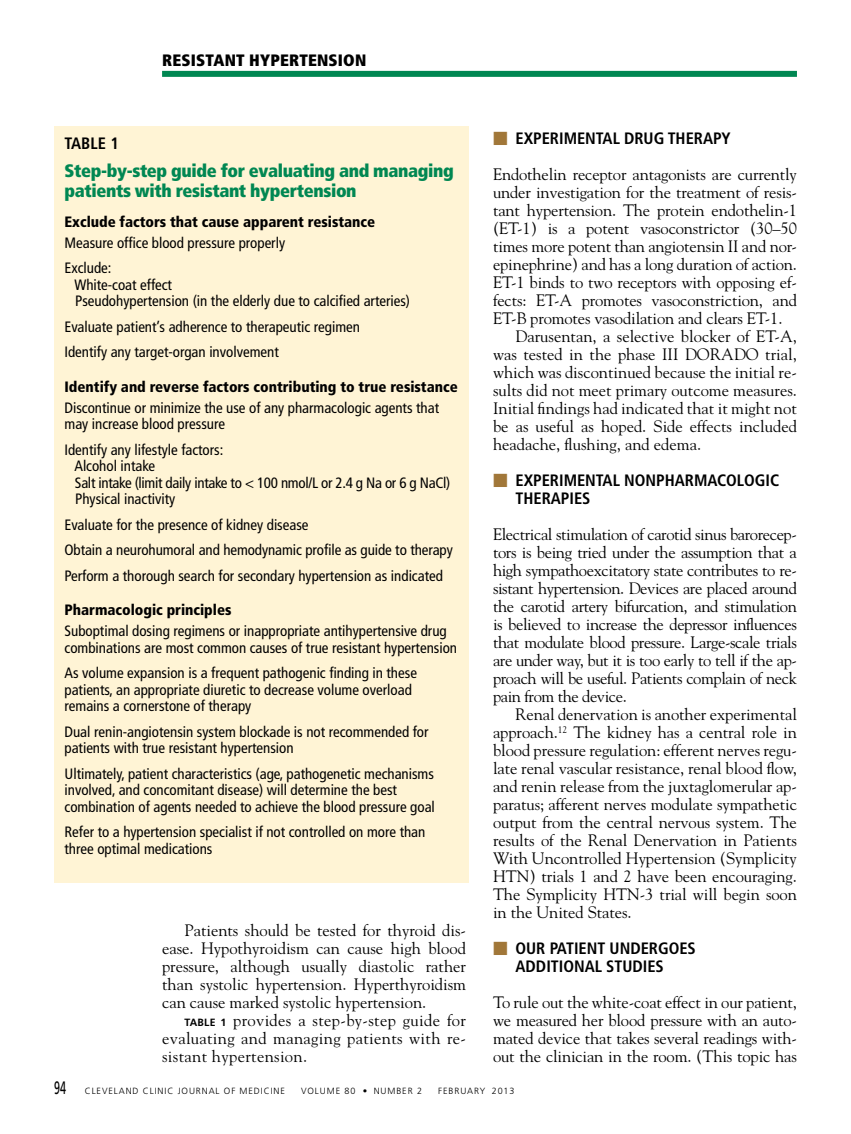
<style>
.page{position:relative;width:851px;height:1134px;background:#fff}
.page>*{position:absolute;margin:0;border:0;box-sizing:border-box;transform-origin:0 0}
.t1{font:900 condensed 18px/19.5px "Frutiger LT Std";letter-spacing:-.02em;color:#008752}
.t2{font:16.5px/18px "Goudy Std";letter-spacing:-.005em;color:#000;text-align:justify}
.t3{font:700 condensed 16.5px/18px "Frutiger LT Std";color:#000}
.t4{font:900 condensed 16.5px "Frutiger LT Std";letter-spacing:.01em;color:#000}
.t5{font:condensed 15px/16.5px "Frutiger LT Std";color:#000}
.t6{font:900 condensed 15px "Frutiger LT Std";color:#000}
.t7{font:300 9px "Frutiger LT Std";letter-spacing:.1em;color:#000}
.s1{font-family:"Frutiger LT Std";font-weight:700;font-size:10.5px}
.s2{font-family:"Universal Std Newswith Comm Pi";font-weight:400;font-stretch:normal;color:#a17739}
.s3{font-weight:400;font-size:18px}
</style>
<div class="page">
<div style="left:54px;top:126px;width:414px;height:757px;background:#fff4d5"></div>
<div style="left:162px;top:71px;width:634px;height:6px;background:#008752"></div>
<p class="t4" style="left:162px;top:51px;width:206px">RESISTANT HYPERTENSION</p>
<p class="t3" style="left:64px;top:134px;width:56px">TABLE 1</p>
<p class="t1" style="left:64px;top:161px;width:391px">Step-by-step guide for evaluating and managing patients with resistant hypertension</p>
<p class="t6" style="left:64px;top:213px;width:312px">Exclude factors that cause apparent resistance</p>
<p class="t5" style="left:64px;top:230px;width:222px;line-height:25.5px">Measure office blood pressure properly<br>Exclude:</p>
<p class="t5" style="left:74px;top:277px;width:337px">White-coat effect<br>Pseudohypertension (in the elderly due to calcified arteries)</p>
<p class="t5" style="left:64px;top:314px;width:297px;line-height:25.5px">Evaluate patient’s adherence to therapeutic regimen<br>Identify any target-organ involvement</p>
<p class="t6" style="left:64px;top:378px;width:394px">Identify and reverse factors contributing to true resistance</p>
<p class="t5" style="left:64px;top:400px;width:376px">Discontinue or minimize the use of any pharmacologic agents that may increase blood pressure</p>
<p class="t5" style="left:74px;top:442px;width:377px;text-indent:-10px">Identify any lifestyle factors:<br>Alcohol intake<br>Salt intake (limit daily intake to &lt; 100 nmol/L or 2.4 g Na or 6 g NaCl)<br>Physical inactivity</p>
<p class="t5" style="left:64px;top:512px;width:390px;line-height:25.5px">Evaluate for the presence of kidney disease<br>Obtain a neurohumoral and hemodynamic profile as guide to therapy<br>Perform a thorough search for secondary hypertension as indicated</p>
<p class="t6" style="left:64px;top:601px;width:168px">Pharmacologic principles</p>
<p class="t5" style="left:64px;top:623px;width:394px">Suboptimal dosing regimens or inappropriate antihypertensive drug combinations are most common causes of true resistant hypertension</p>
<p class="t5" style="left:64px;top:665px;width:354px">As volume expansion is a frequent pathogenic finding in these patients, an appropriate diuretic to decrease volume overload remains a cornerstone of therapy</p>
<p class="t5" style="left:64px;top:724px;width:365px">Dual renin-angiotensin system blockade is not recommended for patients with true resistant hypertension</p>
<p class="t5" style="left:64px;top:766px;width:372px">Ultimately, patient characteristics (age, pathogenetic mechanisms involved, and concomitant disease) will determine the best combination of agents needed to achieve the blood pressure goal</p>
<p class="t5" style="left:64px;top:824px;width:362px">Refer to a hypertension specialist if not controlled on more than three optimal medications</p>
<p class="t2" style="left:162px;top:921px;width:305px;text-indent:23px">Patients should be tested for thyroid dis&shy;ease. Hypothyroidism can cause high blood pressure, although usually diastolic rather than systolic hypertension. Hyperthyroidism can cause marked systolic hypertension.</p>
<p class="t2" style="left:162px;top:1011px;width:305px;text-indent:22px"><span class="s1">TABLE 1</span> provides a step-by-step guide for evaluating and managing patients with re&shy;sistant hypertension.</p>
<p class="t3" style="left:493px;top:129px;width:239px"><span class="s2">■</span> EXPERIMENTAL DRUG THERAPY</p>
<p class="t2" style="left:493px;top:165px;width:305px">Endothelin receptor antagonists are currently</p>
<p class="t2" style="left:493px;top:183px;width:305px">under investigation for the treatment of resis-</p>
<p class="t2" style="left:493px;top:201px;width:305px">tant hypertension. The protein endothelin-1</p>
<p class="t2" style="left:493px;top:219px;width:305px">(ET-1) is a potent vasoconstrictor (30–50</p>
<p class="t2" style="left:493px;top:237px;width:305px">times more potent than angiotensin II and nor-</p>
<p class="t2" style="left:493px;top:255px;width:305px">epinephrine) and has a long duration of action.</p>
<p class="t2" style="left:493px;top:273px;width:305px">ET-1 binds to two receptors with opposing ef-</p>
<p class="t2" style="left:493px;top:291px;width:305px">fects: ET-A promotes vasoconstriction, and</p>
<p class="t2" style="left:493px;top:309px;width:291px">ET-B promotes vasodilation and clears ET-1.</p>
<p class="t2" style="left:515px;top:327px;width:283px">Darusentan, a selective blocker of ET-A,</p>
<p class="t2" style="left:493px;top:345px;width:305px">was tested in the phase III DORADO trial,</p>
<p class="t2" style="left:493px;top:363px;width:305px">which was discontinued because the initial re-</p>
<p class="t2" style="left:493px;top:381px;width:305px">sults did not meet primary outcome measures.</p>
<p class="t2" style="left:493px;top:399px;width:305px">Initial findings had indicated that it might not</p>
<p class="t2" style="left:493px;top:417px;width:305px">be as useful as hoped. Side effects included</p>
<p class="t2" style="left:493px;top:435px;width:210px">headache, flushing, and edema.</p>
<p class="t3" style="left:515px;top:471px;width:265px;text-indent:-23px"><span class="s2">■</span> EXPERIMENTAL NONPHARMACOLOGIC<br>THERAPIES</p>
<p class="t2" style="left:493px;top:525px;width:305px">Electrical stimulation of carotid sinus barorecep&shy;tors is being tried under the assumption that a high sympathoexcitatory state contributes to re&shy;sistant hypertension. Devices are placed around the carotid artery bifurcation, and stimulation is believed to increase the depressor influences that modulate blood pressure. Large-scale trials are under way, but it is too early to tell if the ap&shy;proach will be useful. Patients complain of neck pain from the device.</p>
<p class="t2" style="left:493px;top:705px;width:305px;text-indent:23px">Renal denervation is another experimental approach.<sup>12</sup> The kidney has a central role in blood pressure regulation: efferent nerves regu&shy;late renal vascular resistance, renal blood flow, and renin release from the juxtaglomerular ap&shy;paratus; afferent nerves modulate sympathetic output from the central nervous system. The results of the Renal Denervation in Patients With Uncontrolled Hypertension (Symplicity HTN) trials 1 and 2 have been encouraging.<br>The Symplicity HTN-3 trial will begin soon in the United States.</p>
<p class="t3" style="left:493px;top:939px;width:204px;text-align:center"><span class="s2">■</span> OUR PATIENT UNDERGOES<br>ADDITIONAL STUDIES</p>
<p class="t2" style="left:493px;top:993px;width:305px">To rule out the white-coat effect in our patient, we measured her blood pressure with an auto&shy;mated device that takes several readings with&shy;out the clinician in the room. (This topic has</p>
<p class="t7" style="left:54px;top:1085px;width:232px"><span class="s3">94</span> CLEVELAND CLINIC JOURNAL OF MEDICINE</p>
<p class="t7" style="left:301px;top:1085px;width:122px">VOLUME 80 • NUMBER 2</p>
<p class="t7" style="left:438px;top:1085px;width:78px">FEBRUARY 2013</p>
</div>
